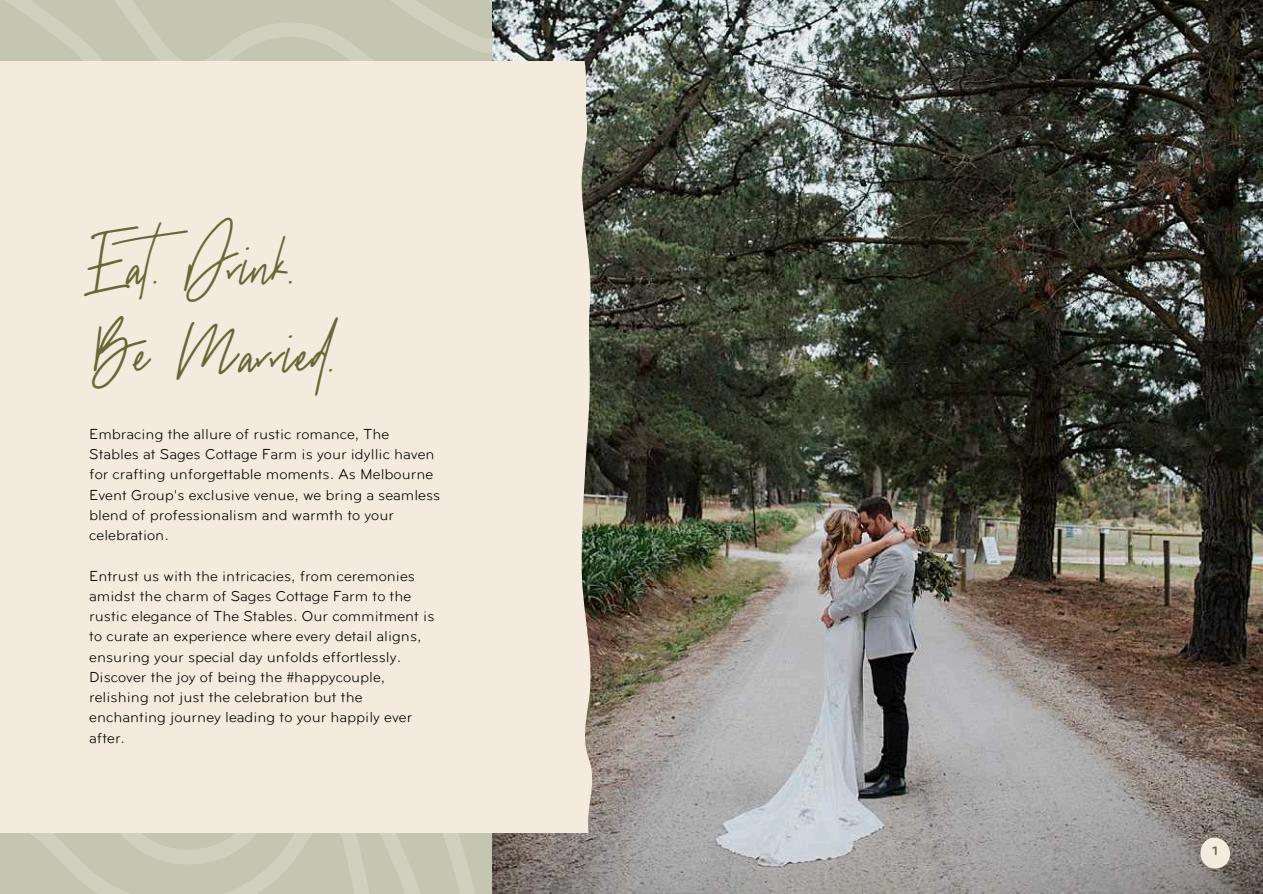
<style>
.page{position:relative;width:1263px;height:894px;background:#fff}
.page>*{position:absolute;margin:0;border:0;box-sizing:border-box;transform-origin:0 0}
.t1{font:49.5px/87.8px "Sydney Alternate";color:#686836}
.t2{font:15px/20.2px "Bryant";color:#000}
.t3{font:700 12.75px "Bryant";color:#686836}
</style>
<div class="page">
<svg style="left:0;top:832px;width:492px;height:61px;background:#c8c9b4"></svg>
<svg style="left:0;top:0;width:72px;height:61px;background:#c7c8b3"></svg>
<svg style="left:72px;top:0;width:420px;height:61px;background:#c6c7b3"></svg>
<svg style="left:298px;top:0;width:194px;height:54px;background:#c7c8b3"></svg>
<img style="left:492px;top:0;width:771px;height:893px">
<svg style="left:1200px;top:837px;width:31px;height:31px"></svg>
<div style="left:0;top:61px;width:594px;height:771px;background:#f4eade"></div>
<h1 class="t1" style="left:98px;top:220px;width:236px">Eat. Drink.<br>Be Married.</h1>
<p class="t2" style="left:89px;top:423px;width:353px">Embracing the allure of rustic romance, The Stables at Sages Cottage Farm is your idyllic haven for crafting unforgettable moments. As Melbourne Event Group's exclusive venue, we bring a seamless blend of professionalism and warmth to your celebration.</p>
<p class="t2" style="left:89px;top:565px;width:347px">Entrust us with the intricacies, from ceremonies amidst the charm of Sages Cottage Farm to the rustic elegance of The Stables. Our commitment is to curate an experience where every detail aligns, ensuring your special day unfolds effortlessly.<br>Discover the joy of being the #happycouple, relishing not just the celebration but the enchanting journey leading to your happily ever after.</p>
<p class="t3" style="left:1212px;top:846px;width:7px">1</p>
</div>
